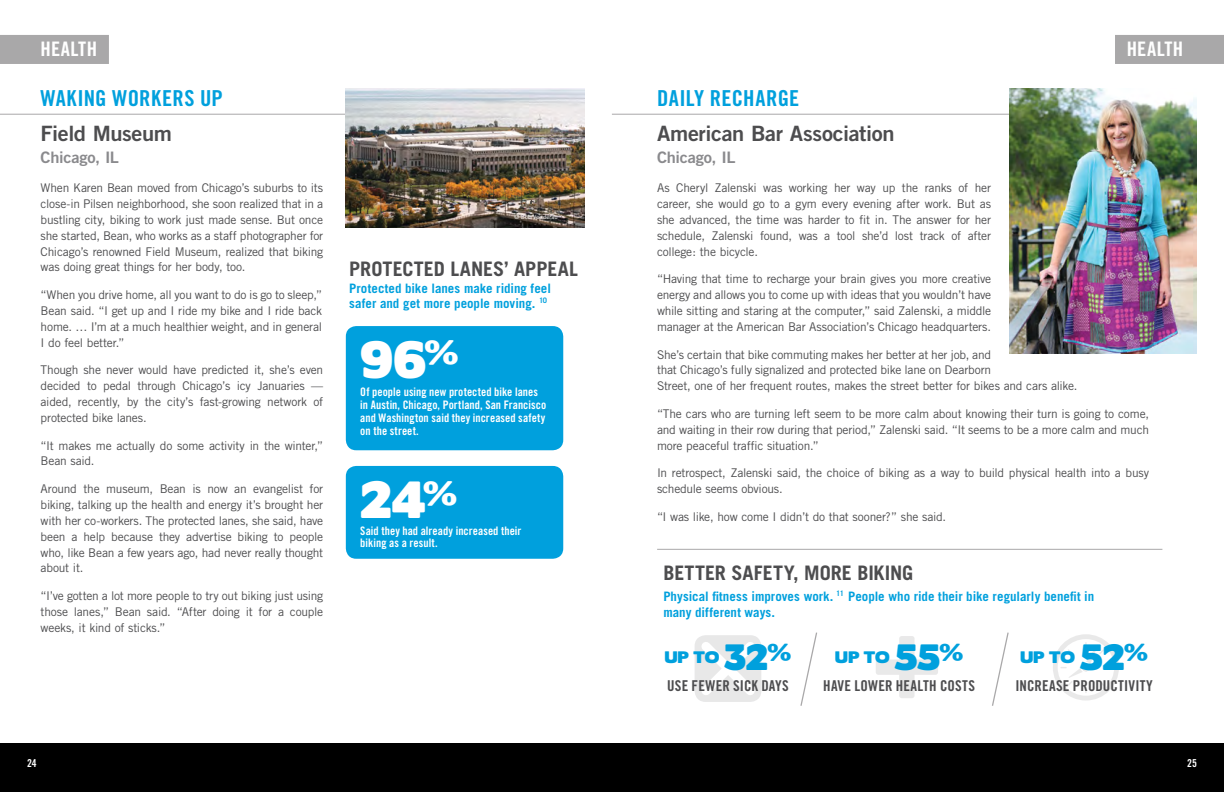
<style>
.page{position:relative;width:1224px;height:792px;background:#fff}
.page>*{position:absolute;margin:0;border:0;box-sizing:border-box;transform-origin:0 0}
.t1{font:900 142.3px "Brandon Grotesque";color:#a9a8a9}
.t2{font:46.6px "Boris Black Bloxx";color:#fff}
.t3{font:32.6px "Boris Black Bloxx";color:#00a0dd}
.t4{font:22px "Trade Gothic Bold Cond Twenty";letter-spacing:.015em;color:#00a0dd;scale:1.04 1}
.t5{font:21.1px "Trade Gothic Bold Two";letter-spacing:-.02em;color:#4d4d4f}
.t6{font:700 20px "Trade Gothic";letter-spacing:.005em;color:#4d4d4f}
.t7{font:20px "Trade Gothic Bold Cond Twenty";letter-spacing:.02em;color:#fff;scale:1.04 1}
.t8{font:15.8px "Trade Gothic Bold Two";letter-spacing:-.015em;color:#8a8a8d}
.t9{font:14.9px "Trade Gothic Bold Cond Twenty";letter-spacing:.01em;color:#4d4d4f}
.t10{font:14.9px "Boris Black Bloxx";letter-spacing:.01em;color:#00a0dd}
.t11{font:700 13px/16px "Trade Gothic";color:#00a0dd}
.t12{font:12px/15.8px "Trade Gothic";letter-spacing:-.015em;color:#4d4d4f;text-align:justify}
.t13{font:11.7px/13px "Trade Gothic Bold Cond Twenty";letter-spacing:.005em;color:#fff}
.t14{font:10.9px "Trade Gothic Bold Cond Twenty";color:#fff}
.t15{font:6px "Trade Gothic";letter-spacing:.01em;color:#fff}
</style>
<div class="page">
<div style="left:0;top:743px;width:1224px;height:49px;background:#000"></div>
<svg style="left:695px;top:635px;width:66px;height:67px"></svg>
<svg style="left:1053px;top:634px;width:66px;height:67px"></svg>
<hr style="left:657px;top:549px;width:505px;height:1px;background:#a9a8a9">
<svg style="left:800px;top:632px;width:17px;height:74px"></svg>
<svg style="left:992px;top:632px;width:17px;height:74px"></svg>
<div style="left:0;top:35px;width:109px;height:29px;background:#a9a8a9"></div>
<div style="left:1115px;top:35px;width:109px;height:29px;background:#a9a8a9"></div>
<hr style="left:0;top:114px;width:539px;height:1px;background:#a9a8a9">
<hr style="left:612px;top:114px;width:554px;height:1px;background:#a9a8a9">
<div style="left:346px;top:326px;width:217px;height:124px;background:#00a0dd;border-radius:10px"></div>
<div style="left:346px;top:466px;width:217px;height:93px;background:#00a0dd;border-radius:10px"></div>
<img style="left:346px;top:89px;width:239px;height:139px">
<img style="left:1009px;top:89px;width:188px;height:265px">
<h3 class="t7" style="left:41px;top:37px;width:56px">HEALTH</h3>
<h3 class="t7" style="left:1127px;top:37px;width:56px">HEALTH</h3>
<h3 class="t4" style="left:41px;top:85px;width:177px">WAKING WORKERS UP</h3>
<h3 class="t5" style="left:41px;top:120px;width:133px">Field Museum</h3>
<h3 class="t8" style="left:41px;top:147px;width:80px">Chicago, IL</h3>
<p class="t12" style="left:41px;top:180px;width:284px">When Karen Bean moved from Chicago’s suburbs to its close-in Pilsen neighborhood, she soon realized that in a bustling city, biking to work just made sense. But once she started, Bean, who works as a staff photographer for Chicago’s renowned Field Museum, realized that biking was doing great things for her body, too.</p>
<p class="t12" style="left:41px;top:287px;width:283px">“When you drive home, all you want to do is go to sleep,” Bean said. “I get up and I ride my bike and I ride back home. … I’m at a much healthier weight, and in general I do feel better.”</p>
<p class="t12" style="left:41px;top:362px;width:284px">Though she never would have predicted it, she’s even decided to pedal through Chicago’s icy Januaries — aided, recently, by the city’s fast-growing network of protected bike lanes.</p>
<p class="t12" style="left:41px;top:437px;width:284px">“It makes me actually do some activity in the winter,”<br>Bean said.</p>
<p class="t12" style="left:41px;top:481px;width:284px">Around the museum, Bean is now an evangelist for biking, talking up the health and energy it’s brought her with her co-workers. The protected lanes, she said, have been a help because they advertise biking to people who, like Bean a few years ago, had never really thought about it.</p>
<p class="t12" style="left:41px;top:588px;width:284px">“I’ve gotten a lot more people to try out biking just using those lanes,” Bean said. “After doing it for a couple weeks, it kind of sticks.”</p>
<p class="t15" style="left:514px;top:214px;width:45px">© Bob Vonderau</p>
<h3 class="t6" style="left:349px;top:256px;width:230px">PROTECTED LANES’ APPEAL</h3>
<p class="t11" style="left:349px;top:280px;width:203px;line-height:15px">Protected bike lanes make riding feel safer and get more people moving. <sup>10</sup></p>
<h2 class="t2" style="left:360px;top:325px;width:100px">96<sup>%</sup></h2>
<p class="t13" style="left:360px;top:386px;width:187px">Of people using new protected bike lanes in Austin, Chicago, Portland, San Francisco and Washington said they increased safety on the street.</p>
<h2 class="t2" style="left:360px;top:465px;width:98px">24<sup>%</sup></h2>
<p class="t13" style="left:360px;top:525px;width:163px;line-height:11.8px">Said they had already increased their biking as a result.</p>
<h3 class="t4" style="left:657px;top:85px;width:138px">DAILY RECHARGE</h3>
<h3 class="t5" style="left:657px;top:120px;width:239px">American Bar Association</h3>
<h3 class="t8" style="left:657px;top:147px;width:80px">Chicago, IL</h3>
<p class="t12" style="left:657px;top:180px;width:336px">As Cheryl Zalenski was working her way up the ranks of her career, she would go to a gym every evening after work. But as she advanced, the time was harder to fit in. The answer for her schedule, Zalenski found, was a tool she’d lost track of after college: the bicycle.</p>
<p class="t12" style="left:657px;top:271px;width:336px">“Having that time to recharge your brain gives you more creative energy and allows you to come up with ideas that you wouldn’t have while sitting and staring at the computer,” said Zalenski, a middle manager at the American Bar Association’s Chicago headquarters.</p>
<p class="t12" style="left:657px;top:346px;width:422px;text-align:left">She’s certain that bike commuting makes her better at her job, and<br>that Chicago’s fully signalized and protected bike lane on Dearborn<br>Street, one of her frequent routes, makes the street better for bikes and cars alike.</p>
<p class="t12" style="left:657px;top:406px;width:494px">“The cars who are turning left seem to be more calm about knowing their turn is going to come, and waiting in their row during that period,” Zalenski said. “It seems to be a more calm and much more peaceful traffic situation.”</p>
<p class="t12" style="left:657px;top:465px;width:494px">In retrospect, Zalenski said, the choice of biking as a way to build physical health into a busy schedule seems obvious.</p>
<p class="t12" style="left:657px;top:509px;width:291px">“I was like, how come I didn’t do that sooner?” she said.</p>
<h3 class="t6" style="left:663px;top:561px;width:251px">BETTER SAFETY, MORE BIKING</h3>
<p class="t11" style="left:663px;top:588px;width:432px">Physical fitness improves work. <sup>11</sup> People who ride their bike regularly benefit in many different ways.</p>
<p class="t10" style="left:665px;top:646px;width:56px">UP TO</p>
<h3 class="t3" style="left:724px;top:633px;width:69px">32<sup>%</sup></h3>
<p class="t9" style="left:667px;top:677px;width:123px">USE FEWER SICK DAYS</p>
<h1 class="t1" style="left:869px;top:567px;width:77px">+</h1>
<p class="t10" style="left:835px;top:646px;width:56px">UP TO</p>
<h3 class="t3" style="left:894px;top:633px;width:71px">55<sup>%</sup></h3>
<p class="t9" style="left:823px;top:677px;width:153px">HAVE LOWER HEALTH COSTS</p>
<p class="t10" style="left:1020px;top:646px;width:56px">UP TO</p>
<h3 class="t3" style="left:1079px;top:633px;width:70px">52<sup>%</sup></h3>
<p class="t9" style="left:1016px;top:677px;width:139px">INCREASE PRODUCTIVITY</p>
<p class="t14" style="left:27px;top:757px;width:11px">24</p>
<p class="t14" style="left:1187px;top:757px;width:11px">25</p>
</div>
